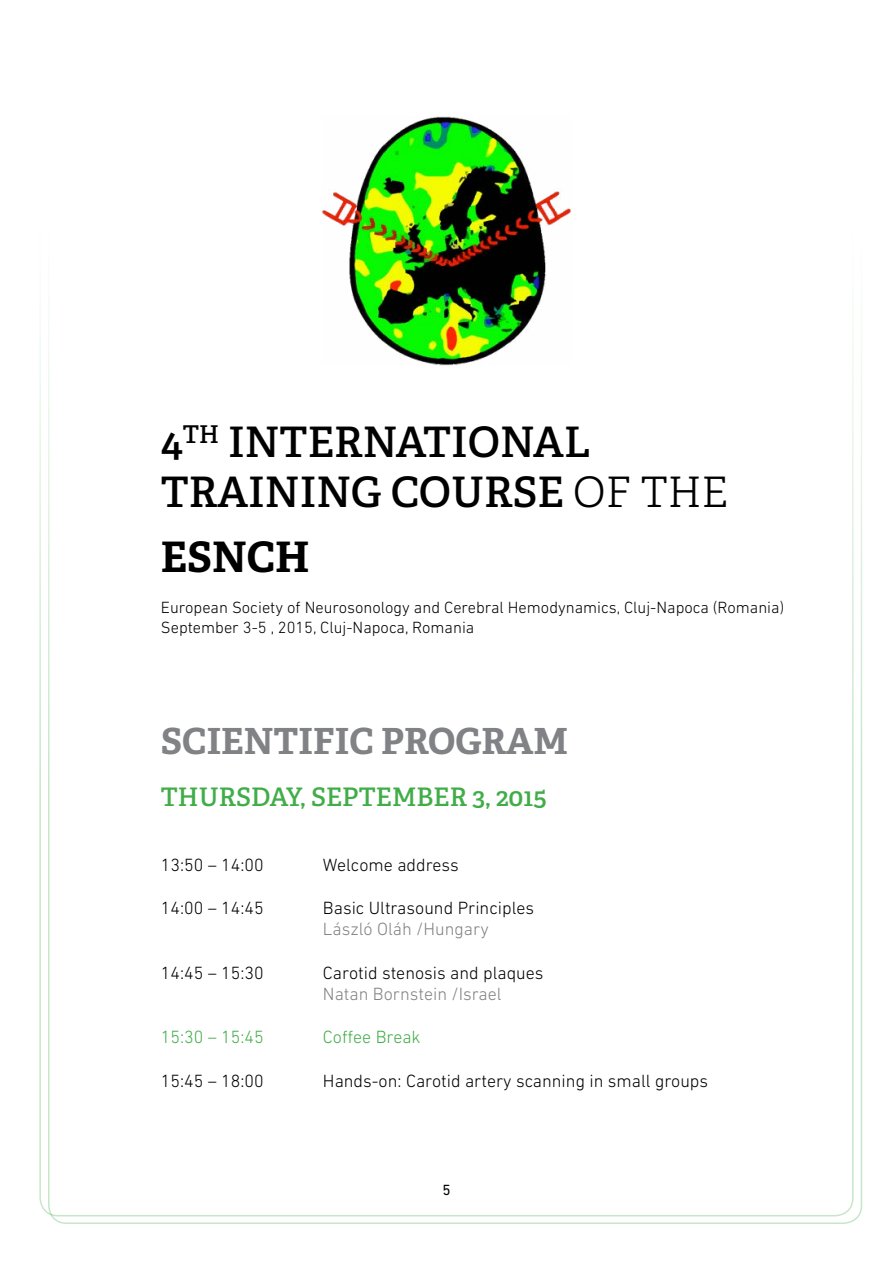
<style>
.page{position:relative;width:893px;height:1263px;background:#fff}
.page>*{position:absolute;margin:0;border:0;box-sizing:border-box;transform-origin:0 0}
.t1{font:600 42px/50.4px "Adelle";color:#000}
.t2{font:700 42px "Adelle";color:#000}
.t3{font:700 36px "Adelle";color:#808285}
.t4{font:600 25.5px "Adelle";color:#41ad49}
.t5{font:300 18px "DIN Next LT Pro";color:#000}
.t6{font:300 18px "DIN Next LT Pro";color:#808285}
.t7{font:300 18px "DIN Next LT Pro";color:#41ad49}
.t8{font:300 16.5px/19.8px "DIN Next LT Pro";color:#000}
.t9{font:15px "DIN Next LT Pro";color:#000}
.s1{font-weight:300}
</style>
<div class="page">
<img style="left:322px;top:116px;width:249px;height:250px">
<h1 class="t1" style="left:161px;top:417px;width:569px">4<sup>TH</sup> INTERNATIONAL<br>TRAINING COURSE <span class="s1">OF THE</span></h1>
<h1 class="t2" style="left:161px;top:530px;width:150px">ESNCH</h1>
<p class="t8" style="left:161px;top:597px;width:625px">European Society of Neurosonology and Cerebral Hemodynamics, Cluj-Napoca (Romania)<br>September 3-5 , 2015, Cluj-Napoca, Romania</p>
<h2 class="t3" style="left:161px;top:718px;width:409px">SCIENTIFIC PROGRAM</h2>
<h3 class="t4" style="left:161px;top:781px;width:387px">THURSDAY, SEPTEMBER 3, 2015</h3>
<p class="t5" style="left:161px;top:854px;width:104px">13:50 – 14:00</p>
<p class="t5" style="left:323px;top:854px;width:137px">Welcome address</p>
<p class="t5" style="left:161px;top:897px;width:104px">14:00 – 14:45</p>
<p class="t5" style="left:323px;top:897px;width:213px">Basic Ultrasound Principles</p>
<p class="t6" style="left:323px;top:919px;width:167px">László Oláh /Hungary</p>
<p class="t5" style="left:161px;top:962px;width:104px">14:45 – 15:30</p>
<p class="t5" style="left:323px;top:962px;width:222px">Carotid stenosis and plaques</p>
<p class="t6" style="left:323px;top:984px;width:180px">Natan Bornstein /Israel</p>
<p class="t7" style="left:161px;top:1027px;width:104px">15:30 – 15:45</p>
<p class="t7" style="left:323px;top:1027px;width:99px">Coffee Break</p>
<p class="t5" style="left:161px;top:1070px;width:104px">15:45 – 18:00</p>
<p class="t5" style="left:323px;top:1070px;width:387px">Hands-on: Carotid artery scanning in small groups</p>
<p class="t9" style="left:442px;top:1181px;width:10px">5</p>
</div>
